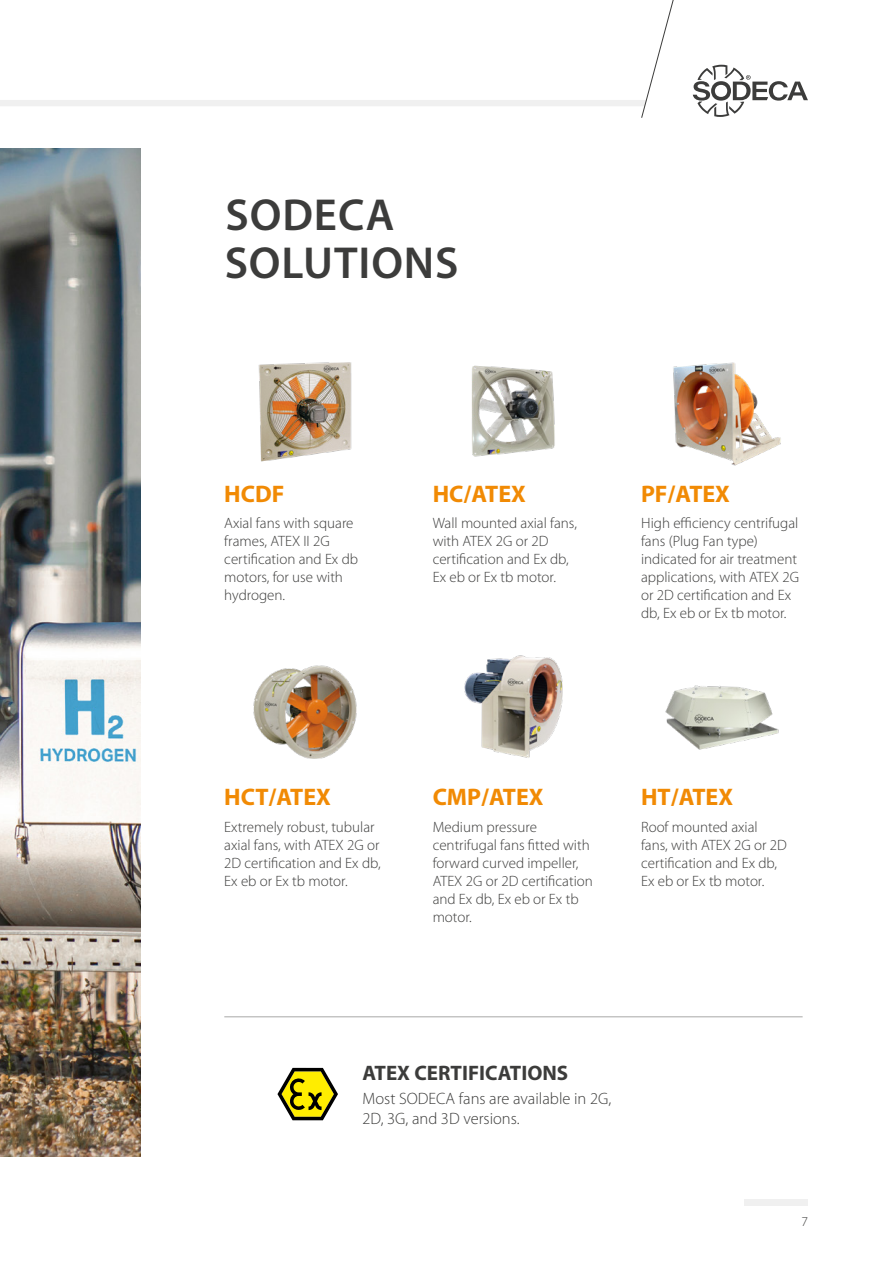
<style>
.page{position:relative;width:893px;height:1263px;background:#fff}
.page>*{position:absolute;margin:0;border:0;box-sizing:border-box;transform-origin:0 0}
.t1{font:600 45px/48px "Myriad Pro";letter-spacing:.02em;color:#3c3c3b}
.t2{font:700 24px "Myriad Pro";color:#f18a04}
.t3{font:700 21px "Myriad Pro";color:#3c3c3b}
.t4{font:300 16.5px/19.8px "Myriad Pro";color:#3c3c3b}
.t5{font:300 15px/18px "Myriad Pro";color:#3c3c3b}
.t6{font:300 13.5px "Myriad Pro";color:#3c3c3b}
</style>
<div class="page">
<div style="left:744px;top:1199px;width:64px;height:6px;background:#f0f0f0"></div>
<svg style="left:693px;top:65px;width:115px;height:52px"></svg>
<svg style="left:0;top:0;width:674px;height:118px"></svg>
<img style="left:0;top:149px;width:140px;height:1008px">
<svg style="left:277px;top:1068px;width:61px;height:52px"></svg>
<hr style="left:224px;top:1016px;width:579px;height:1px;background:#a8a8a7">
<img style="left:673px;top:362px;width:108px;height:104px">
<img style="left:258px;top:362px;width:94px;height:100px">
<img style="left:472px;top:365px;width:83px;height:92px">
<img style="left:665px;top:685px;width:114px;height:65px">
<img style="left:253px;top:665px;width:104px;height:94px">
<img style="left:464px;top:655px;width:99px;height:103px">
<h1 class="t1" style="left:225px;top:192px;width:235px">SODECA<br>SOLUTIONS</h1>
<h2 class="t2" style="left:224px;top:478px;width:62px">HCDF</h2>
<p class="t5" style="left:224px;top:514px;width:135px">Axial fans with square frames, ATEX II 2G certification and Ex db motors, for use with hydrogen.</p>
<h2 class="t2" style="left:433px;top:478px;width:95px">HC/ATEX</h2>
<p class="t5" style="left:433px;top:514px;width:146px">Wall mounted axial fans, with ATEX 2G or 2D certification and Ex db,<br>Ex eb or Ex tb motor.</p>
<h2 class="t2" style="left:641px;top:478px;width:90px">PF/ATEX</h2>
<p class="t5" style="left:641px;top:514px;width:160px">High efficiency centrifugal fans (Plug Fan type) indicated for air treatment applications, with ATEX 2G or 2D certification and Ex db, Ex eb or Ex tb motor.</p>
<h2 class="t2" style="left:224px;top:782px;width:108px">HCT/ATEX</h2>
<p class="t5" style="left:224px;top:818px;width:158px">Extremely robust, tubular axial fans, with ATEX 2G or<br>2D certification and Ex db,<br>Ex eb or Ex tb motor.</p>
<h2 class="t2" style="left:433px;top:782px;width:112px">CMP/ATEX</h2>
<p class="t5" style="left:433px;top:818px;width:162px">Medium pressure centrifugal fans fitted with forward curved impeller,<br>ATEX 2G or 2D certification and Ex db, Ex eb or Ex tb motor.</p>
<h2 class="t2" style="left:641px;top:782px;width:94px">HT/ATEX</h2>
<p class="t5" style="left:641px;top:818px;width:147px">Roof mounted axial fans, with ATEX 2G or 2D certification and Ex db,<br>Ex eb or Ex tb motor.</p>
<h3 class="t3" style="left:362px;top:1059px;width:207px">ATEX CERTIFICATIONS</h3>
<p class="t4" style="left:362px;top:1089px;width:250px">Most SODECA fans are available in 2G,<br>2D, 3G, and 3D versions.</p>
<p class="t6" style="left:801px;top:1214px;width:8px">7</p>
</div>
